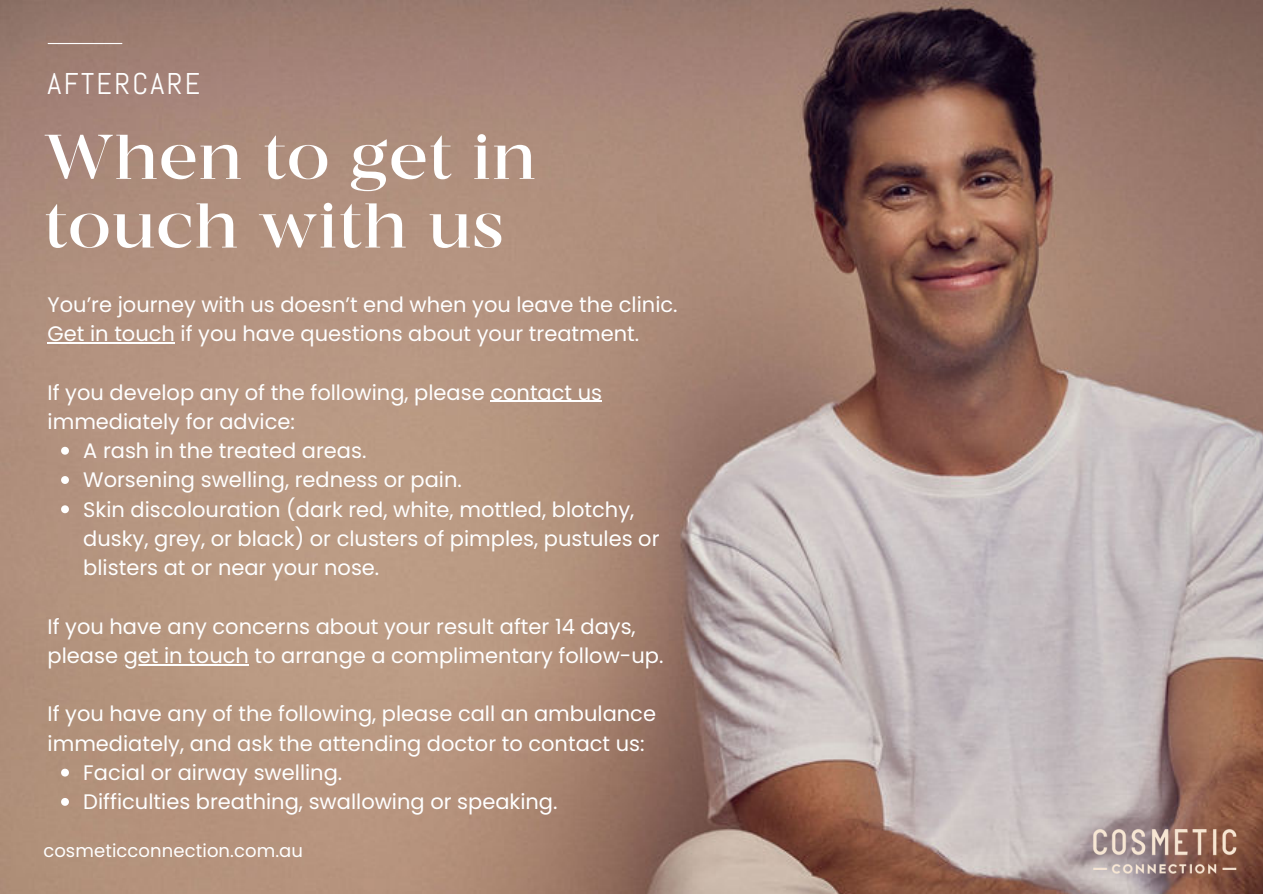
<style>
.page{position:relative;width:1263px;height:894px;background:#fff}
.page>*{position:absolute;margin:0;border:0;box-sizing:border-box;transform-origin:0 0}
.t1{font:300 63px/68.6px "MADE Coachella";color:#fff}
.t2{font:30px "Abel";letter-spacing:.08em;color:#fff}
.t3{font:21px/29.2px "Poppins";color:#fff}
.t4{font:18px "Poppins";letter-spacing:.005em;color:#fff}
</style>
<div class="page">
<img style="left:0;top:0;width:1263px;height:893px">
<hr style="left:48px;top:43px;width:74px;height:1px;background:#fff">
<img style="left:1067px;top:803px;width:195px;height:89px">
<svg style="left:61px;top:446px;width:8px;height:8px"></svg>
<svg style="left:61px;top:476px;width:8px;height:8px"></svg>
<svg style="left:61px;top:505px;width:8px;height:8px"></svg>
<svg style="left:61px;top:768px;width:8px;height:8px"></svg>
<svg style="left:61px;top:797px;width:8px;height:8px"></svg>
<hr style="left:48px;top:342px;width:127px;height:1px;background:#fff">
<hr style="left:490px;top:400px;width:112px;height:1px;background:#fff">
<hr style="left:124px;top:663px;width:125px;height:2px;background:#fff">
<p class="t2" style="left:48px;top:64px;width:154px">AFTERCARE</p>
<p class="t1" style="left:43px;top:124px;width:495px">When to get in touch with us</p>
<p class="t3" style="left:48px;top:290px;width:632px">You’re journey with us doesn’t end when you leave the clinic.<br>Get in touch if you have questions about your treatment.</p>
<p class="t3" style="left:48px;top:377px;width:556px">If you develop any of the following, please contact us immediately for advice:</p>
<p class="t3" style="left:83px;top:436px;width:285px">A rash in the treated areas.</p>
<p class="t3" style="left:83px;top:465px;width:380px">Worsening swelling, redness or pain.</p>
<p class="t3" style="left:83px;top:494px;width:578px">Skin discolouration (dark red, white, mottled, blotchy, dusky, grey, or black) or clusters of pimples, pustules or blisters at or near your nose.</p>
<p class="t3" style="left:48px;top:611px;width:617px">If you have any concerns about your result after 14 days, please get in touch to arrange a complimentary follow-up.</p>
<p class="t3" style="left:48px;top:699px;width:610px">If you have any of the following, please call an ambulance immediately, and ask the attending doctor to contact us:</p>
<p class="t3" style="left:83px;top:757px;width:261px">Facial or airway swelling.</p>
<p class="t3" style="left:83px;top:787px;width:476px">Difficulties breathing, swallowing or speaking.</p>
<p class="t4" style="left:43px;top:838px;width:261px">cosmeticconnection.com.au</p>
</div>
